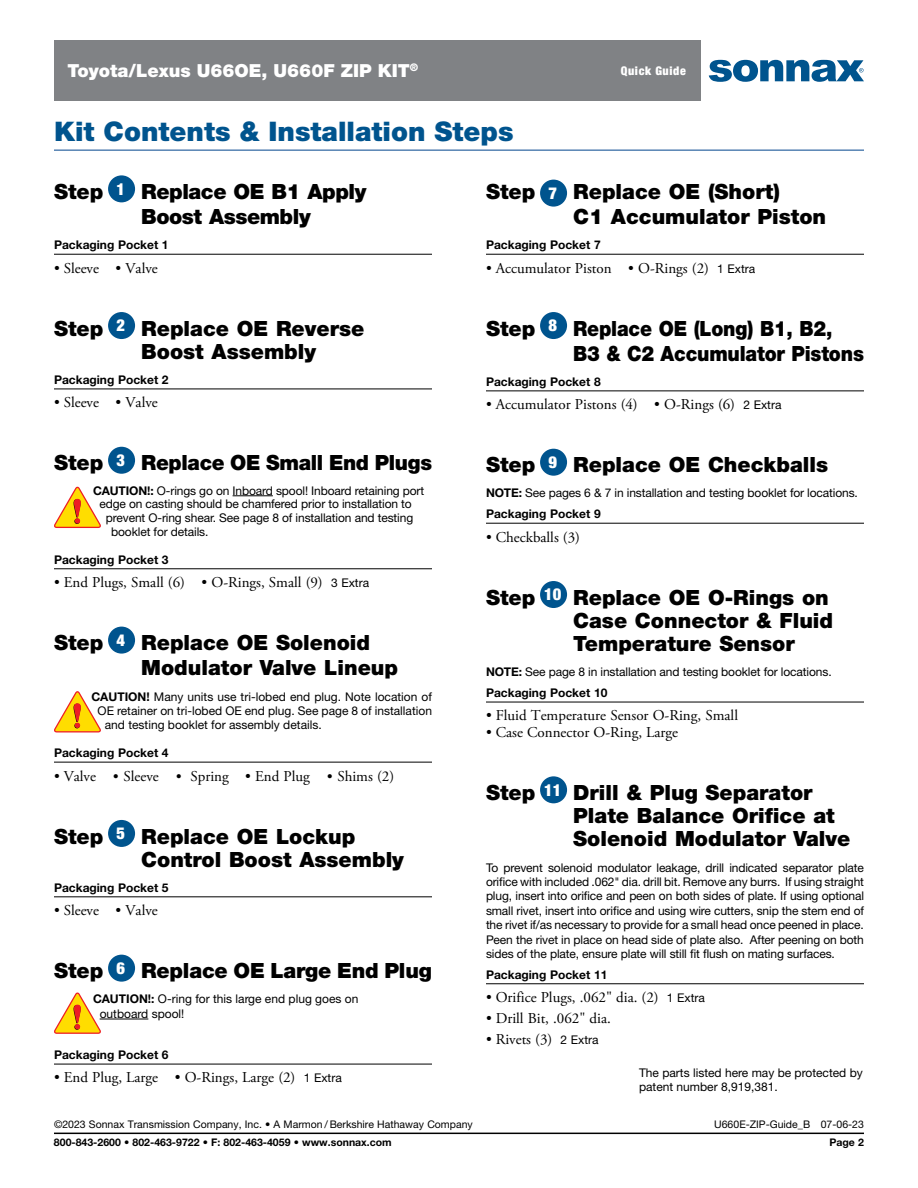
<style>
.page{position:relative;width:918px;height:1188px;background:#fff}
.page>*{position:absolute;margin:0;border:0;box-sizing:border-box;transform-origin:0 0}
.t1{font:900 27px "Helvetica Neue LT Std";color:#00548e}
.t2{font:900 21px/23.2px "Helvetica Neue LT Std";color:#000}
.t3{font:900 21px/25.2px "Helvetica Neue LT Std";color:#000;scale:.91 1}
.t4{font:900 21px/25.2px "Helvetica Neue LT Std";letter-spacing:-.02em;color:#000}
.t5{font:900 18px "Helvetica Neue LT Std";color:#fff}
.t6{font:900 condensed 16.5px "Helvetica Neue LT Std";color:#fff}
.t7{font:15px "Adobe Garamond Pro";color:#000}
.t8{font:12px/14.4px "Helvetica Neue LT Std";letter-spacing:-.01em;color:#000}
.t9{font:700 12px "Helvetica Neue LT Std";color:#000}
.t10{font:900 condensed 12px "Helvetica Neue LT Std";letter-spacing:.05em;color:#fff}
.t11{font:10.5px "Helvetica Neue LT Std";color:#000}
.t12{font:700 10.5px "Helvetica Neue LT Std";color:#000}
.s1{font-weight:700}
.s2{font-family:"Helvetica Neue LT Std";font-size:12px}
</style>
<div class="page">
<hr style="left:54px;top:254px;width:378px;height:1px;background:#000">
<hr style="left:54px;top:389px;width:378px;height:1px;background:#000">
<hr style="left:233px;top:496px;width:40px;height:1px;background:#000">
<hr style="left:54px;top:568px;width:378px;height:1px;background:#000">
<hr style="left:54px;top:762px;width:378px;height:1px;background:#000">
<hr style="left:54px;top:896px;width:378px;height:1px;background:#000">
<hr style="left:100px;top:1019px;width:48px;height:1px;background:#000">
<hr style="left:54px;top:1064px;width:378px;height:1px;background:#000">
<div style="left:108px;top:175px;width:27px;height:27px;background:#00548e;border-radius:50%"></div>
<div style="left:108px;top:312px;width:27px;height:27px;background:#00548e;border-radius:50%"></div>
<div style="left:108px;top:447px;width:27px;height:27px;background:#00548e;border-radius:50%"></div>
<svg style="left:54px;top:487px;width:47px;height:41px"></svg>
<div style="left:108px;top:627px;width:27px;height:27px;background:#00548e;border-radius:50%"></div>
<svg style="left:54px;top:691px;width:47px;height:41px"></svg>
<div style="left:108px;top:820px;width:27px;height:27px;background:#00548e;border-radius:50%"></div>
<div style="left:108px;top:955px;width:27px;height:27px;background:#00548e;border-radius:50%"></div>
<svg style="left:54px;top:993px;width:47px;height:41px"></svg>
<hr style="left:486px;top:254px;width:378px;height:1px;background:#000">
<hr style="left:486px;top:391px;width:378px;height:1px;background:#000">
<hr style="left:486px;top:523px;width:378px;height:1px;background:#000">
<hr style="left:486px;top:702px;width:378px;height:1px;background:#000">
<hr style="left:486px;top:983px;width:378px;height:1px;background:#000">
<div style="left:540px;top:180px;width:27px;height:27px;background:#00548e;border-radius:50%"></div>
<div style="left:540px;top:312px;width:27px;height:27px;background:#00548e;border-radius:50%"></div>
<div style="left:540px;top:449px;width:27px;height:27px;background:#00548e;border-radius:50%"></div>
<div style="left:540px;top:581px;width:27px;height:27px;background:#00548e;border-radius:50%"></div>
<div style="left:540px;top:776px;width:27px;height:27px;background:#00548e;border-radius:50%"></div>
<hr style="left:54px;top:1133px;width:810px;height:1px;background:#000">
<hr style="left:54px;top:149px;width:810px;height:2px;background:#5783b3">
<div style="left:54px;top:40px;width:647px;height:61px;background:#808285"></div>
<svg style="left:709px;top:60px;width:155px;height:22px"></svg>
<h3 class="t5" style="left:68px;top:60px;width:352px">Toyota/Lexus U66OE, U660F ZIP KIT<sup>®</sup></h3>
<p class="t10" style="left:621px;top:63px;width:66px">Quick Guide</p>
<h1 class="t1" style="left:54px;top:115px;width:461px">Kit Contents &amp; Installation Steps</h1>
<h3 class="t6" style="left:117px;top:179px;width:10px">1</h3>
<h2 class="t2" style="left:54px;top:180px;width:51px">Step</h2>
<h2 class="t4" style="left:141px;top:179px;width:227px">Replace OE B1 Apply<br>Boost Assembly</h2>
<p class="t9" style="left:54px;top:238px;width:116px">Packaging Pocket 1</p>
<p class="t7" style="left:54px;top:259px;width:105px">• Sleeve • Valve</p>
<h3 class="t6" style="left:117px;top:315px;width:10px">2</h3>
<h2 class="t2" style="left:54px;top:316px;width:51px">Step</h2>
<h2 class="t2" style="left:141px;top:316px;width:225px">Replace OE Reverse<br>Boost Assembly</h2>
<p class="t9" style="left:54px;top:372px;width:116px">Packaging Pocket 2</p>
<p class="t7" style="left:54px;top:394px;width:105px">• Sleeve • Valve</p>
<h3 class="t6" style="left:117px;top:450px;width:10px">3</h3>
<h2 class="t2" style="left:54px;top:451px;width:51px">Step</h2>
<h2 class="t2" style="left:141px;top:451px;width:292px">Replace OE Small End Plugs</h2>
<p class="t8" style="left:93px;top:483px;width:333px"><span class="s1">CAUTION!:</span> O-rings go on Inboard spool! Inboard retaining port</p>
<p class="t8" style="left:99px;top:496px;width:314px">edge on casting should be chamfered prior to installation to</p>
<p class="t8" style="left:106px;top:510px;width:309px">prevent O-ring shear. See page 8 of installation and testing</p>
<p class="t8" style="left:111px;top:524px;width:99px">booklet for details.</p>
<p class="t9" style="left:54px;top:552px;width:116px">Packaging Pocket 3</p>
<p class="t7" style="left:54px;top:573px;width:317px">• End Plugs, Small (6) • O-Rings, Small (9) <span class="s2">3 Extra</span></p>
<h3 class="t6" style="left:117px;top:630px;width:10px">4</h3>
<h2 class="t2" style="left:54px;top:631px;width:51px">Step</h2>
<h2 class="t2" style="left:141px;top:630px;width:258px;line-height:25.2px">Replace OE Solenoid<br>Modulator Valve Lineup</h2>
<p class="t8" style="left:92px;top:689px;width:342px"><span class="s1">CAUTION!</span> Many units use tri-lobed end plug. Note location of</p>
<p class="t8" style="left:98px;top:703px;width:336px">OE retainer on tri-lobed OE end plug. See page 8 of installation</p>
<p class="t8" style="left:105px;top:718px;width:218px">and testing booklet for assembly details.</p>
<p class="t9" style="left:54px;top:746px;width:116px">Packaging Pocket 4</p>
<p class="t7" style="left:54px;top:767px;width:342px">• Valve • Sleeve • Spring • End Plug • Shims (2)</p>
<h3 class="t6" style="left:117px;top:823px;width:10px">5</h3>
<h2 class="t2" style="left:54px;top:824px;width:51px">Step</h2>
<h2 class="t2" style="left:141px;top:824px;width:264px">Replace OE Lockup<br>Control Boost Assembly</h2>
<p class="t9" style="left:54px;top:880px;width:116px">Packaging Pocket 5</p>
<p class="t7" style="left:54px;top:901px;width:105px">• Sleeve • Valve</p>
<h3 class="t6" style="left:117px;top:958px;width:10px">6</h3>
<h2 class="t2" style="left:54px;top:959px;width:51px">Step</h2>
<h2 class="t2" style="left:141px;top:959px;width:292px">Replace OE Large End Plug</h2>
<p class="t8" style="left:100px;top:992px;width:260px;text-indent:-7px"><span class="s1">CAUTION!:</span> O-ring for this large end plug goes on outboard spool!</p>
<p class="t9" style="left:54px;top:1048px;width:116px">Packaging Pocket 6</p>
<p class="t7" style="left:54px;top:1069px;width:289px">• End Plug, Large • O-Rings, Large (2) <span class="s2">1 Extra</span></p>
<h2 class="t2" style="left:486px;top:180px;width:51px">Step</h2>
<h2 class="t2" style="left:573px;top:179px;width:255px;line-height:25.2px">Replace OE (Short)<br>C1 Accumulator Piston</h2>
<p class="t9" style="left:486px;top:238px;width:116px">Packaging Pocket 7</p>
<p class="t7" style="left:486px;top:259px;width:271px">• Accumulator Piston • O-Rings (2) <span class="s2">1 Extra</span></p>
<h3 class="t6" style="left:549px;top:183px;width:10px">7</h3>
<h3 class="t6" style="left:549px;top:315px;width:10px">8</h3>
<h2 class="t2" style="left:486px;top:316px;width:51px">Step</h2>
<h2 class="t3" style="left:573px;top:315px;width:321px">Replace OE (Long) B1, B2,<br>B3 &amp; C2 Accumulator Pistons</h2>
<p class="t9" style="left:486px;top:374px;width:116px">Packaging Pocket 8</p>
<p class="t7" style="left:486px;top:395px;width:297px">• Accumulator Pistons (4) • O-Rings (6) <span class="s2">2 Extra</span></p>
<h3 class="t6" style="left:549px;top:452px;width:10px">9</h3>
<h2 class="t2" style="left:486px;top:453px;width:51px">Step</h2>
<h2 class="t2" style="left:573px;top:453px;width:256px">Replace OE Checkballs</h2>
<p class="t8" style="left:486px;top:483px;width:373px;line-height:20.9px"><span class="s1">NOTE:</span> See pages 6 &amp; 7 in installation and testing booklet for locations.<br><span class="s1">Packaging Pocket 9</span></p>
<p class="t7" style="left:486px;top:528px;width:96px">• Checkballs (3)</p>
<h3 class="t6" style="left:544px;top:584px;width:19px">10</h3>
<h2 class="t2" style="left:486px;top:585px;width:51px">Step</h2>
<h2 class="t2" style="left:573px;top:585px;width:261px">Replace OE O-Rings on<br>Case Connector &amp; Fluid<br>Temperature Sensor</h2>
<p class="t8" style="left:486px;top:661px;width:347px;line-height:20.9px"><span class="s1">NOTE:</span> See page 8 in installation and testing booklet for locations.<br><span class="s1">Packaging Pocket 10</span></p>
<p class="t7" style="left:486px;top:707px;width:254px">• Fluid Temperature Sensor O-Ring, Small</p>
<p class="t7" style="left:486px;top:723px;width:194px">• Case Connector O-Ring, Large</p>
<h3 class="t6" style="left:544px;top:780px;width:19px">11</h3>
<h2 class="t2" style="left:486px;top:781px;width:51px">Step</h2>
<h2 class="t2" style="left:573px;top:781px;width:279px">Drill &amp; Plug Separator<br>Plate Balance Orifice at<br>Solenoid Modulator Valve</h2>
<p class="t8" style="left:486px;top:860px;width:380px;text-align:justify">To prevent solenoid modulator leakage, drill indicated separator plate orifice with included .062" dia. drill bit. Remove any burrs. If using straight plug, insert into orifice and peen on both sides of plate. If using optional small rivet, insert into orifice and using wire cutters, snip the stem end of the rivet if/as necessary to provide for a small head once peened in place.<br>Peen the rivet in place on head side of plate also. After peening on both sides of the plate, ensure plate will still fit flush on mating surfaces.</p>
<p class="t9" style="left:486px;top:967px;width:123px">Packaging Pocket 11</p>
<p class="t7" style="left:486px;top:988px;width:221px">• Orifice Plugs, .062" dia. (2) <span class="s2">1 Extra</span></p>
<p class="t7" style="left:486px;top:1009px;width:126px">• Drill Bit, .062" dia.</p>
<p class="t7" style="left:486px;top:1030px;width:114px">• Rivets (3) <span class="s2">2 Extra</span></p>
<p class="t8" style="left:639px;top:1065px;width:225px">The parts listed here may be protected by patent number 8,919,381.</p>
<p class="t11" style="left:54px;top:1118px;width:420px">©2023 Sonnax Transmission Company, Inc. • A Marmon / Berkshire Hathaway Company</p>
<p class="t11" style="left:714px;top:1118px;width:151px">U660E-ZIP-Guide_B 07-06-23</p>
<p class="t12" style="left:54px;top:1136px;width:339px">800-843-2600 • 802-463-9722 • F: 802-463-4059 • www.sonnax.com</p>
<p class="t12" style="left:829px;top:1136px;width:36px">Page 2</p>
</div>
